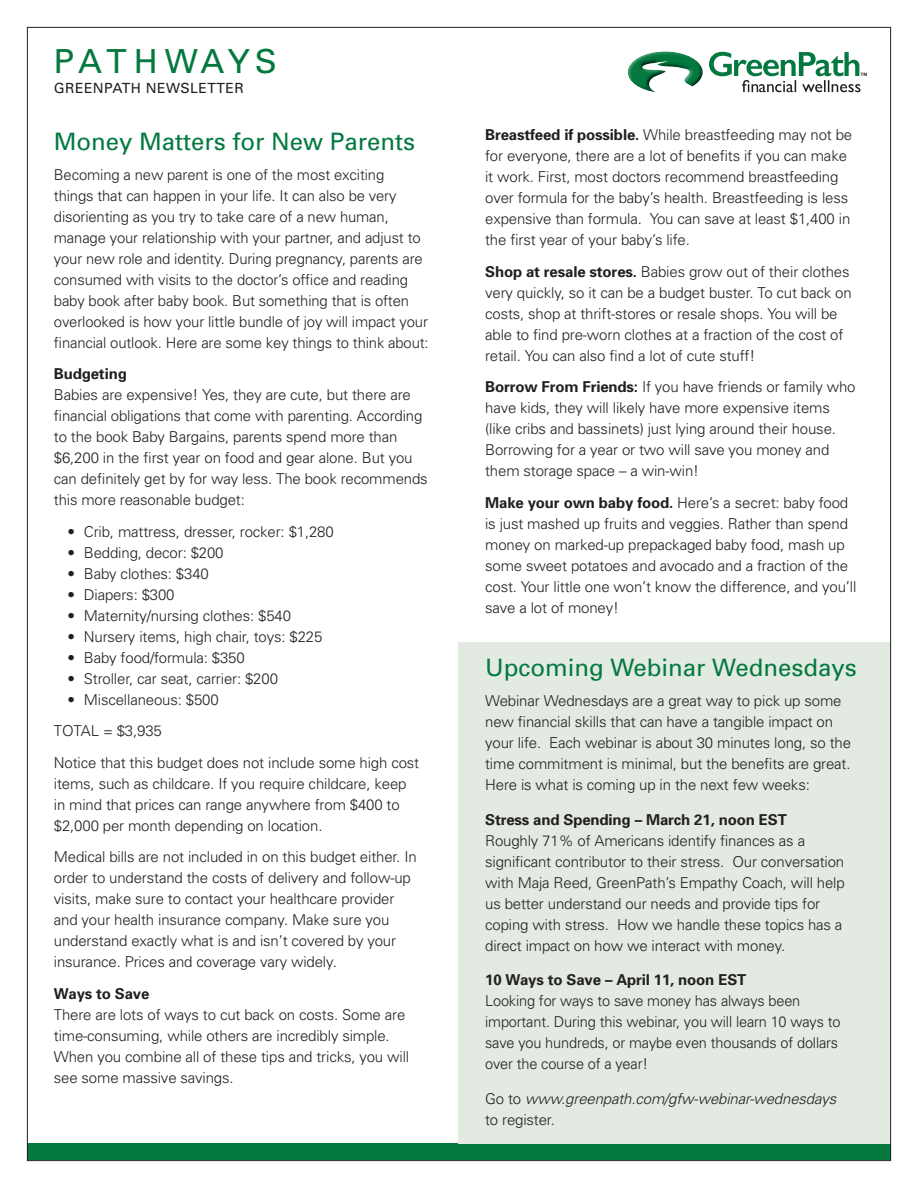
<style>
.page{position:relative;width:918px;height:1188px;background:#fff}
.page>*{position:absolute;margin:0;border:0;box-sizing:border-box;transform-origin:0 0}
.t1{font:33.15px "Univers";letter-spacing:.135em;color:#04793f}
.t2{font:24px "Univers";color:#04793f}
.t3{font:300 15px/21px "Univers";letter-spacing:-.01em;color:#231f20}
.t4{font:700 15px "Univers";letter-spacing:-.01em;color:#231f20}
.t5{font:italic 300 15px/21px "Univers";letter-spacing:-.01em;color:#231f20}
.t6{font:14.1px "Univers";letter-spacing:.03em;color:#231f20}
.s1{font-weight:700}
.s2{font-style:normal}
</style>
<div class="page">
<div style="left:27px;top:1144px;width:864px;height:16px;background:#04793f"></div>
<div style="left:459px;top:643px;width:431px;height:501px;background:#e2eae1"></div>
<div style="left:627px;top:49px;width:70px;height:38px;background:#fff;opacity:.75"></div>
<div style="left:633px;top:57px;width:72px;height:36px;background:#231f20;opacity:.75"></div>
<svg style="left:709px;top:52px;width:158px;height:40px"></svg>
<h1 class="t1" style="left:54px;top:40px;width:224px">PATHWAYS</h1>
<p class="t6" style="left:54px;top:79px;width:191px">GREENPATH NEWSLETTER</p>
<h2 class="t2" style="left:54px;top:126px;width:363px">Money Matters for New Parents</h2>
<p class="t3" style="left:54px;top:164px;width:376px">Becoming a new parent is one of the most exciting<br>things that can happen in your life. It can also be very disorienting as you try to take care of a new human, manage your relationship with your partner, and adjust to your new role and identity. During pregnancy, parents are consumed with visits to the doctor’s office and reading baby book after baby book. But something that is often overlooked is how your little bundle of joy will impact your financial outlook. Here are some key things to think about:</p>
<p class="t4" style="left:54px;top:364px;width:74px">Budgeting</p>
<p class="t3" style="left:54px;top:384px;width:375px">Babies are expensive! Yes, they are cute, but there are financial obligations that come with parenting. According to the book Baby Bargains, parents spend more than $6,200 in the first year on food and gear alone. But you can definitely get by for way less. The book recommends this more reasonable budget:</p>
<p class="t3" style="left:67px;top:521px;width:268px">• Crib, mattress, dresser, rocker: $1,280</p>
<p class="t3" style="left:67px;top:542px;width:158px">• Bedding, decor: $200</p>
<p class="t3" style="left:67px;top:563px;width:143px">• Baby clothes: $340</p>
<p class="t3" style="left:67px;top:584px;width:109px">• Diapers: $300</p>
<p class="t3" style="left:67px;top:605px;width:225px">• Maternity/nursing clothes: $540</p>
<p class="t3" style="left:67px;top:626px;width:257px">• Nursery items, high chair, toys: $225</p>
<p class="t3" style="left:67px;top:647px;width:179px">• Baby food/formula: $350</p>
<p class="t3" style="left:67px;top:668px;width:212px">• Stroller, car seat, carrier: $200</p>
<p class="t3" style="left:54px;top:683px;width:367px;line-height:31.5px;text-indent:14px">• Miscellaneous: $500<br>TOTAL = $3,935<br>Notice that this budget does not include some high cost</p>
<p class="t3" style="left:54px;top:773px;width:354px">items, such as childcare. If you require childcare, keep in mind that prices can range anywhere from $400 to $2,000 per month depending on location.</p>
<p class="t3" style="left:54px;top:846px;width:364px">Medical bills are not included in on this budget either. In order to understand the costs of delivery and follow-up visits, make sure to contact your healthcare provider and your health insurance company. Make sure you understand exactly what is and isn’t covered by your insurance. Prices and coverage vary widely.</p>
<p class="t4" style="left:54px;top:984px;width:97px">Ways to Save</p>
<p class="t3" style="left:54px;top:1004px;width:357px">There are lots of ways to cut back on costs. Some are time-consuming, while others are incredibly simple.<br>When you combine all of these tips and tricks, you will see some massive savings.</p>
<p class="t3" style="left:485px;top:124px;width:369px"><span class="s1">Breastfeed if possible.</span> While breastfeeding may not be for everyone, there are a lot of benefits if you can make it work. First, most doctors recommend breastfeeding over formula for the baby’s health. Breastfeeding is less expensive than formula. You can save at least $1,400 in the first year of your baby’s life.</p>
<p class="t3" style="left:485px;top:261px;width:368px"><span class="s1">Shop at resale stores.</span> Babies grow out of their clothes very quickly, so it can be a budget buster. To cut back on costs, shop at thrift-stores or resale shops. You will be able to find pre-worn clothes at a fraction of the cost of retail. You can also find a lot of cute stuff!</p>
<p class="t3" style="left:485px;top:376px;width:372px"><span class="s1">Borrow From Friends:</span> If you have friends or family who have kids, they will likely have more expensive items (like cribs and bassinets) just lying around their house.<br>Borrowing for a year or two will save you money and them storage space – a win-win!</p>
<p class="t3" style="left:485px;top:492px;width:373px"><span class="s1">Make your own baby food.</span> Here’s a secret: baby food is just mashed up fruits and veggies. Rather than spend money on marked-up prepackaged baby food, mash up some sweet potatoes and avocado and a fraction of the cost. Your little one won’t know the difference, and you’ll save a lot of money!</p>
<h2 class="t2" style="left:485px;top:653px;width:373px">Upcoming Webinar Wednesdays</h2>
<p class="t3" style="left:485px;top:690px;width:367px">Webinar Wednesdays are a great way to pick up some new financial skills that can have a tangible impact on your life. Each webinar is about 30 minutes long, so the time commitment is minimal, but the benefits are great.<br>Here is what is coming up in the next few weeks:</p>
<p class="t4" style="left:485px;top:810px;width:303px">Stress and Spending – March 21, noon EST</p>
<p class="t3" style="left:485px;top:829px;width:361px">Roughly 71% of Americans identify finances as a significant contributor to their stress. Our conversation with Maja Reed, GreenPath’s Empathy Coach, will help us better understand our needs and provide tips for coping with stress. How we handle these topics has a direct impact on how we interact with money.</p>
<p class="t4" style="left:485px;top:970px;width:263px">10 Ways to Save – April 11, noon EST</p>
<p class="t3" style="left:485px;top:990px;width:357px">Looking for ways to save money has always been important. During this webinar, you will learn 10 ways to save you hundreds, or maybe even thousands of dollars over the course of a year!</p>
<p class="t5" style="left:485px;top:1087px;width:353px"><span class="s2">Go to</span> www.greenpath.com/gfw-webinar-wednesdays <span class="s2">to register.</span></p>
</div>
